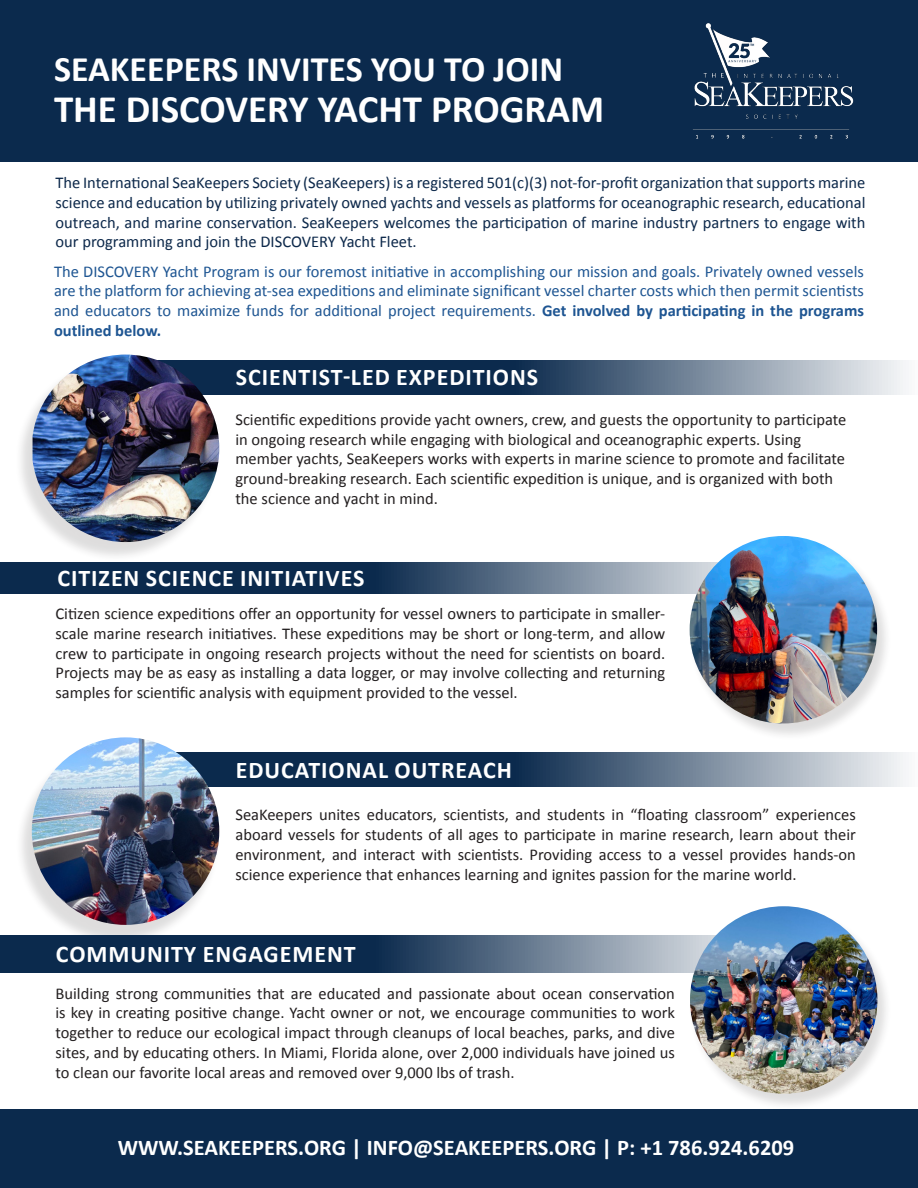
<style>
.page{position:relative;width:918px;height:1188px;background:#fff}
.page>*{position:absolute;margin:0;border:0;box-sizing:border-box;transform-origin:0 0}
.t1{font:700 39px "Calibri";color:#fff}
.t2{font:700 36px "Calibri";color:#fff}
.t3{font:700 24px "Calibri";letter-spacing:.04em;color:#fff}
.t4{font:700 22.5px "Calibri";color:#fff}
.t5{font:16.5px/19.8px "Calibri";color:#231f20;text-align:justify}
.t6{font:16.5px/19.8px "Calibri";color:#0c284a;text-align:justify}
.t7{font:16.5px/19.8px "Calibri";color:#1e5592;text-align:justify}
.s1{font-weight:700}
</style>
<div class="page">
<svg style="left:219px;top:753px;width:687px;height:34px;background:#4d637d"></svg>
<svg style="left:219px;top:360px;width:687px;height:35px;background:#4d637d"></svg>
<div style="left:0;top:0;width:918px;height:162px;background:#0b2a4d"></div>
<div style="left:0;top:1109px;width:918px;height:79px;background:#0b2a4d"></div>
<div style="left:16px;top:743px;width:203px;height:204px;background:#231f20;opacity:.15"></div>
<img style="left:32px;top:737px;width:187px;height:188px;border-radius:94px">
<div style="left:15px;top:358px;width:203px;height:203px;background:#231f20;opacity:.15"></div>
<img style="left:33px;top:355px;width:186px;height:187px">
<svg style="left:0;top:562px;width:688px;height:32px;background:#354f6b"></svg>
<div style="left:688px;top:537px;width:204px;height:204px;background:#231f20;opacity:.15"></div>
<img style="left:690px;top:536px;width:187px;height:187px;border-radius:94px">
<svg style="left:0;top:935px;width:688px;height:38px;background:#354e6b"></svg>
<div style="left:688px;top:908px;width:204px;height:203px;background:#231f20;opacity:.15"></div>
<img style="left:690px;top:906px;width:188px;height:188px;border-radius:94px">
<img style="left:693px;top:23px;width:161px;height:116px">
<p class="t2" style="left:54px;top:44px;width:511px">SEAKEEPERS INVITES YOU TO JOIN</p>
<p class="t1" style="left:54px;top:82px;width:552px">THE DISCOVERY YACHT PROGRAM</p>
<p class="t6" style="left:56px;top:172px;width:812px">The International SeaKeepers Society (SeaKeepers) is a registered 501(c)(3) not-for-profit organization that supports marine science and education by utilizing privately owned yachts and vessels as platforms for oceanographic research, educational outreach, and marine conservation. SeaKeepers welcomes the participation of marine industry partners to engage with our programming and join the DISCOVERY Yacht Fleet.</p>
<p class="t7" style="left:54px;top:261px;width:812px">The DISCOVERY Yacht Program is our foremost initiative in accomplishing our mission and goals. Privately owned vessels are the platform for achieving at-sea expeditions and eliminate significant vessel charter costs which then permit scientists and educators to maximize funds for additional project requirements. <span class="s1">Get involved by participating in the programs outlined below.</span></p>
<p class="t3" style="left:236px;top:360px;width:304px">SCIENTIST-LED EXPEDITIONS</p>
<p class="t5" style="left:235px;top:409px;width:613px;text-align:left">Scientific expeditions provide yacht owners, crew, and guests the opportunity to participate in ongoing research while engaging with biological and oceanographic experts. Using member yachts, SeaKeepers works with experts in marine science to promote and facilitate ground-breaking research. Each scientific expedition is unique, and is organized with both the science and yacht in mind.</p>
<p class="t3" style="left:57px;top:561px;width:308px">CITIZEN SCIENCE INITIATIVES</p>
<p class="t5" style="left:56px;top:603px;width:611px">Citizen science expeditions offer an opportunity for vessel owners to participate in smaller&shy;scale marine research initiatives. These expeditions may be short or long-term, and allow crew to participate in ongoing research projects without the need for scientists on board.<br>Projects may be as easy as installing a data logger, or may involve collecting and returning samples for scientific analysis with equipment provided to the vessel.</p>
<p class="t3" style="left:236px;top:753px;width:277px">EDUCATIONAL OUTREACH</p>
<p class="t5" style="left:235px;top:804px;width:622px">SeaKeepers unites educators, scientists, and students in “floating classroom” experiences aboard vessels for students of all ages to participate in marine research, learn about their environment, and interact with scientists. Providing access to a vessel provides hands-on science experience that enhances learning and ignites passion for the marine world.</p>
<p class="t3" style="left:56px;top:937px;width:301px">COMMUNITY ENGAGEMENT</p>
<p class="t5" style="left:56px;top:983px;width:621px">Building strong communities that are educated and passionate about ocean conservation is key in creating positive change. Yacht owner or not, we encourage communities to work together to reduce our ecological impact through cleanups of local beaches, parks, and dive sites, and by educating others. In Miami, Florida alone, over 2,000 individuals have joined us to clean our favorite local areas and removed over 9,000 lbs of trash.</p>
<p class="t4" style="left:118px;top:1132px;width:678px">WWW.SEAKEEPERS.ORG | INFO@SEAKEEPERS.ORG | P: +1 786.924.6209</p>
</div>
